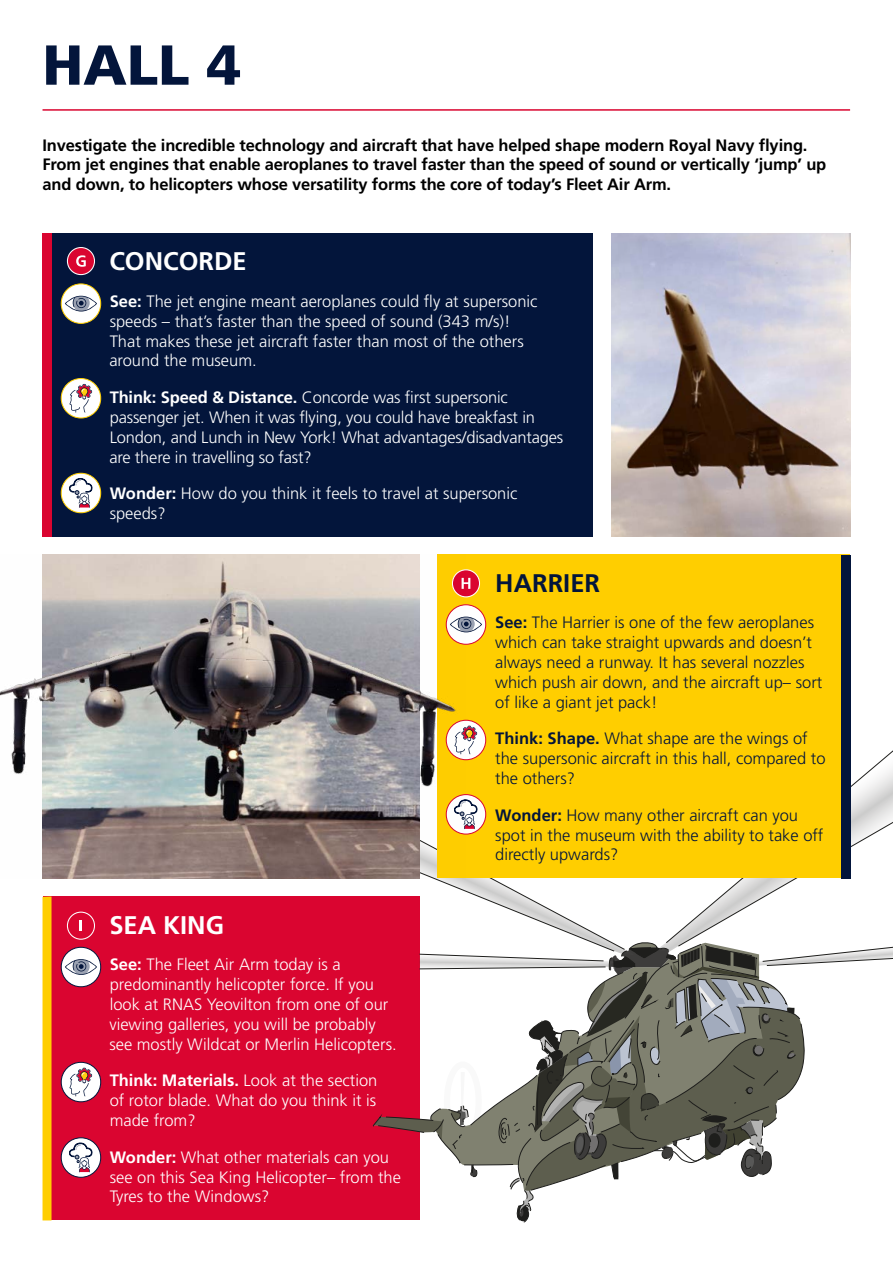
<style>
.page{position:relative;width:893px;height:1263px;background:#fff}
.page>*{position:absolute;margin:0;border:0;box-sizing:border-box;transform-origin:0 0}
.t1{font:900 56.25px "Frutiger LT Std";color:#03153b}
.t2{font:700 25.5px "Frutiger LT Std";color:#fff}
.t3{font:700 25.5px "Frutiger LT Std";color:#03153b}
.t4{font:300 16.5px/19.8px "Frutiger LT Std";color:#fff}
.t5{font:300 16.5px/19.8px "Frutiger LT Std";color:#03153b}
.t6{font:700 16.5px/19.8px "Frutiger LT Std";letter-spacing:-.01em;color:#000}
.s1{font-weight:700}
</style>
<div class="page">
<div style="left:43px;top:896px;width:376px;height:324px;background:#da0530"></div>
<div style="left:437px;top:554px;width:413px;height:324px;background:#ffce00"></div>
<div style="left:43px;top:233px;width:550px;height:303px;background:#03153b"></div>
<div style="left:61px;top:284px;width:40px;height:39px;background:#fff;border-radius:50%"></div>
<div style="left:61px;top:283px;width:40px;height:41px;border:1px solid #ffce00;border-radius:50%"></div>
<svg style="left:65px;top:296px;width:32px;height:15px"></svg>
<svg style="left:61px;top:378px;width:40px;height:40px"></svg>
<div style="left:61px;top:378px;width:40px;height:40px;border:1px solid #ffce00;border-radius:50%"></div>
<svg style="left:69px;top:384px;width:23px;height:29px"></svg>
<svg style="left:61px;top:473px;width:40px;height:40px"></svg>
<div style="left:61px;top:473px;width:40px;height:40px;border:1px solid #ffce00;border-radius:50%"></div>
<svg style="left:69px;top:478px;width:23px;height:30px"></svg>
<div style="left:841px;top:555px;width:9px;height:323px;background:#03153b"></div>
<div style="left:446px;top:605px;width:40px;height:39px;background:#fff;border-radius:50%"></div>
<div style="left:446px;top:604px;width:40px;height:41px;border:1px solid #da0530;border-radius:50%"></div>
<svg style="left:466px;top:617px;width:16px;height:15px"></svg>
<svg style="left:446px;top:720px;width:40px;height:40px"></svg>
<div style="left:446px;top:720px;width:40px;height:40px;border:1px solid #da0530;border-radius:50%"></div>
<svg style="left:288px;top:726px;width:605px;height:496px"></svg>
<hr style="left:43px;top:109px;width:807px;height:2px;background:#da0530">
<div style="left:43px;top:233px;width:9px;height:303px;background:#da0530"></div>
<div style="left:43px;top:896px;width:9px;height:324px;background:#ffce00"></div>
<div style="left:61px;top:947px;width:40px;height:40px;background:#fff;border-radius:50%"></div>
<div style="left:61px;top:947px;width:40px;height:40px;border:1px solid #03153b;border-radius:50%"></div>
<svg style="left:65px;top:959px;width:32px;height:16px"></svg>
<svg style="left:61px;top:1062px;width:40px;height:40px"></svg>
<div style="left:61px;top:1062px;width:40px;height:40px;border:1px solid #03153b;border-radius:50%"></div>
<svg style="left:69px;top:1068px;width:23px;height:28px"></svg>
<svg style="left:61px;top:1138px;width:40px;height:39px"></svg>
<div style="left:61px;top:1137px;width:40px;height:41px;border:1px solid #03153b;border-radius:50%"></div>
<svg style="left:69px;top:1143px;width:23px;height:29px"></svg>
<div style="left:67px;top:248px;width:27px;height:27px;background:#da0530;border-radius:50%"></div>
<div style="left:67px;top:247px;width:28px;height:28px;border:1px solid #fff;border-radius:50%"></div>
<svg style="left:76px;top:255px;width:10px;height:12px"></svg>
<div style="left:452px;top:570px;width:27px;height:27px;background:#da0530;border-radius:50%"></div>
<div style="left:452px;top:569px;width:28px;height:28px;border:1px solid #fff;border-radius:50%"></div>
<svg style="left:466px;top:578px;width:4px;height:11px"></svg>
<div style="left:67px;top:912px;width:28px;height:28px;border:1px solid #fff;border-radius:50%"></div>
<svg style="left:80px;top:920px;width:2px;height:11px"></svg>
<img style="left:611px;top:233px;width:239px;height:303px">
<img style="left:0;top:555px;width:466px;height:323px">
<h1 class="t1" style="left:43px;top:31px;width:200px">HALL 4</h1>
<p class="t6" style="left:43px;top:135px;width:785px">Investigate the incredible technology and aircraft that have helped shape modern Royal Navy flying.<br>From jet engines that enable aeroplanes to travel faster than the speed of sound or vertically ‘jump’ up and down, to helicopters whose versatility forms the core of today’s Fleet Air Arm.</p>
<h2 class="t2" style="left:109px;top:246px;width:139px">CONCORDE</h2>
<p class="t4" style="left:109px;top:292px;width:430px"><span class="s1">See:</span> The jet engine meant aeroplanes could fly at supersonic speeds – that’s faster than the speed of sound (343 m/s)!<br>That makes these jet aircraft faster than most of the others around the museum.</p>
<p class="t4" style="left:109px;top:388px;width:455px"><span class="s1">Think: Speed &amp; Distance.</span> Concorde was first supersonic passenger jet. When it was flying, you could have breakfast in London, and Lunch in New York! What advantages/disadvantages are there in travelling so fast?</p>
<p class="t4" style="left:110px;top:484px;width:409px"><span class="s1">Wonder:</span> How do you think it feels to travel at supersonic speeds?</p>
<h2 class="t2" style="left:109px;top:910px;width:116px">SEA KING</h2>
<p class="t4" style="left:109px;top:955px;width:289px"><span class="s1">See:</span> The Fleet Air Arm today is a predominantly helicopter force. If you look at RNAS Yeovilton from one of our viewing galleries, you will be probably see mostly Wildcat or Merlin Helicopters.</p>
<p class="t4" style="left:110px;top:1071px;width:269px;text-align:justify"><span class="s1">Think: Materials.</span> Look at the section of rotor blade. What do you think it is made from?</p>
<p class="t4" style="left:110px;top:1147px;width:293px"><span class="s1">Wonder:</span> What other materials can you see on this Sea King Helicopter– from the<br>Tyres to the Windows?</p>
<h2 class="t3" style="left:495px;top:568px;width:106px">HARRIER</h2>
<p class="t5" style="left:495px;top:613px;width:329px"><span class="s1">See:</span> The Harrier is one of the few aeroplanes which can take straight upwards and doesn’t always need a runway. It has several nozzles which push air down, and the aircraft up– sort of like a giant jet pack!</p>
<p class="t5" style="left:495px;top:729px;width:332px"><span class="s1">Think: Shape.</span> What shape are the wings of the supersonic aircraft in this hall, compared to the others?</p>
<p class="t5" style="left:495px;top:805px;width:329px"><span class="s1">Wonder:</span> How many other aircraft can you spot in the museum with the ability to take off directly upwards?</p>
</div>
